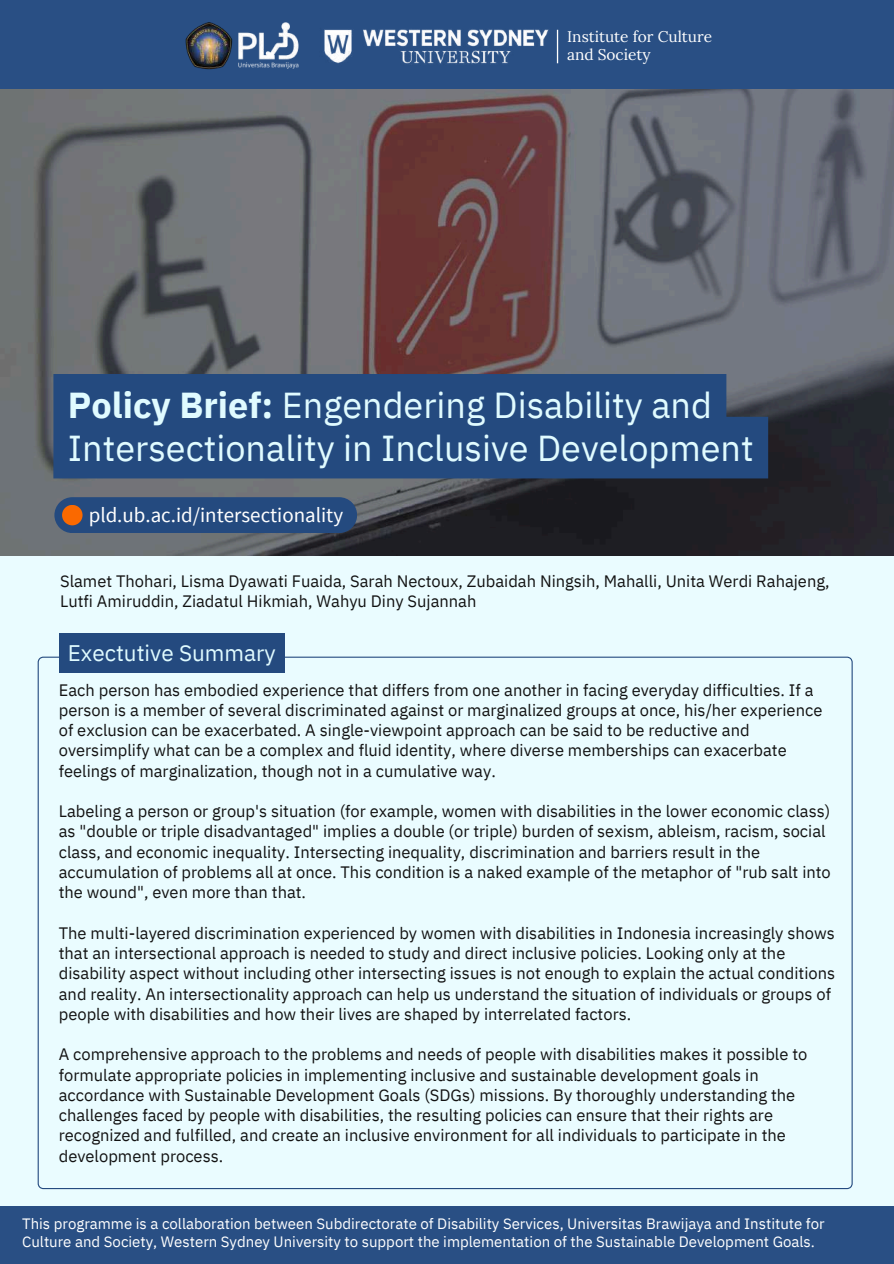
<style>
.page{position:relative;width:894px;height:1264px;background:#fff}
.page>*{position:absolute;margin:0;border:0;box-sizing:border-box;transform-origin:0 0}
.t1{font:36px/42.8px "IBM Plex Sans";color:#e0fbff}
.t2{font:22.5px "IBM Plex Sans";color:#e0fbff}
.t3{font:21px "Source Sans Pro";color:#fff}
.t4{font:16.5px/20.2px "IBM Plex Sans";color:#121212}
.t5{font:15.45px/17.9px "Lora";color:#fff}
.t6{font:15px/18px "IBM Plex Sans";color:#fff}
.s1{font-weight:700}
</style>
<div class="page">
<div style="left:0;top:0;width:893px;height:1263px;background:#eafcff"></div>
<div style="left:0;top:0;width:893px;height:106px;background:#294f84"></div>
<img style="left:185px;top:22px;width:114px;height:48px">
<img style="left:324px;top:29px;width:28px;height:35px">
<img style="left:363px;top:29px;width:186px;height:35px">
<hr style="left:556px;top:30px;width:2px;height:33px;background:#fff">
<div style="left:0;top:1205px;width:893px;height:58px;background:#294f84"></div>
<img style="left:0;top:89px;width:893px;height:466px">
<div style="left:54px;top:497px;width:303px;height:36px;background:#244a7f"></div>
<div style="left:62px;top:505px;width:20px;height:20px;background:#fa6900;border-radius:50%"></div>
<svg style="left:38px;top:656px;width:814px;height:532px"></svg>
<div style="left:53px;top:374px;width:715px;height:104px;background:#244a7f"></div>
<div style="left:59px;top:633px;width:226px;height:39px;background:#244a7f"></div>
<p class="t5" style="left:567px;top:27px;width:146px">Institute for Culture and Society</p>
<h1 class="t1" style="left:68px;top:383px;width:687px"><span class="s1">Policy Brief:</span> Engendering Disability and<br>Intersectionality in Inclusive Development</h1>
<p class="t3" style="left:89px;top:501px;width:256px">pld.ub.ac.id/intersectionality</p>
<p class="t4" style="left:60px;top:570px;width:770px">Slamet Thohari, Lisma Dyawati Fuaida, Sarah Nectoux, Zubaidah Ningsih, Mahalli, Unita Werdi Rahajeng,<br>Lutfi Amiruddin, Ziadatul Hikmiah, Wahyu Diny Sujannah</p>
<h2 class="t2" style="left:68px;top:638px;width:209px">Exectutive Summary</h2>
<p class="t4" style="left:59px;top:679px;width:764px">Each person has embodied experience that differs from one another in facing everyday difficulties. If a person is a member of several discriminated against or marginalized groups at once, his/her experience of exclusion can be exacerbated. A single-viewpoint approach can be said to be reductive and oversimplify what can be a complex and fluid identity, where diverse memberships can exacerbate feelings of marginalization, though not in a cumulative way.</p>
<p class="t4" style="left:59px;top:800px;width:773px">Labeling a person or group's situation (for example, women with disabilities in the lower economic class) as "double or triple disadvantaged" implies a double (or triple) burden of sexism, ableism, racism, social class, and economic inequality. Intersecting inequality, discrimination and barriers result in the accumulation of problems all at once. This condition is a naked example of the metaphor of "rub salt into the wound", even more than that.</p>
<p class="t4" style="left:59px;top:922px;width:777px">The multi-layered discrimination experienced by women with disabilities in Indonesia increasingly shows that an intersectional approach is needed to study and direct inclusive policies. Looking only at the disability aspect without including other intersecting issues is not enough to explain the actual conditions and reality. An intersectionality approach can help us understand the situation of individuals or groups of people with disabilities and how their lives are shaped by interrelated factors.</p>
<p class="t4" style="left:59px;top:1043px;width:749px">A comprehensive approach to the problems and needs of people with disabilities makes it possible to formulate appropriate policies in implementing inclusive and sustainable development goals in accordance with Sustainable Development Goals (SDGs) missions. By thoroughly understanding the challenges faced by people with disabilities, the resulting policies can ensure that their rights are recognized and fulfilled, and create an inclusive environment for all individuals to participate in the development process.</p>
<p class="t6" style="left:22px;top:1213px;width:803px">This programme is a collaboration between Subdirectorate of Disability Services, Universitas Brawijaya and Institute for<br>Culture and Society, Western Sydney University to support the implementation of the Sustainable Development Goals.</p>
</div>
